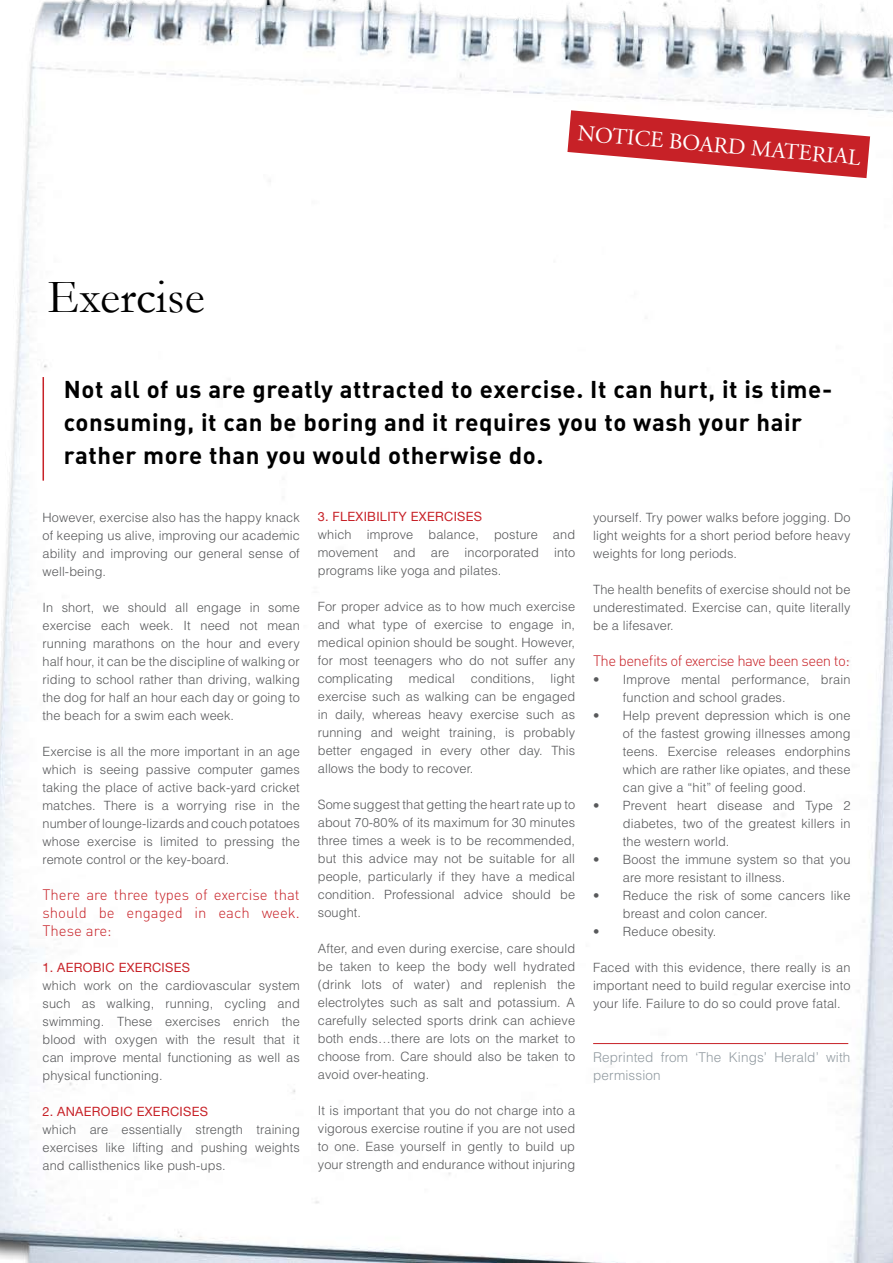
<style>
.page{position:relative;width:893px;height:1263px;background:#fff}
.page>*{position:absolute;margin:0;border:0;box-sizing:border-box;transform-origin:0 0}
.t1{font:48px "Garamond";color:#000}
.t2{font:24px/33px "DIN Bold Alternate";letter-spacing:.025em;color:#000}
.t3{font:22.5px "Adobe Garamond Pro";color:#fff}
.t4{font:15px/18px "DIN Light Alternate";color:#c72127;text-align:justify}
.t5{font:15px "DIN Light Alternate";letter-spacing:-.04em;color:#c72127}
.t6{font:300 13.5px/18px "Helvetica";letter-spacing:.01em;color:#929ba1}
.t7{font:300 12.75px/18px "Helvetica";letter-spacing:.01em;color:#58595b;text-align:justify}
.t8{font:12.75px "Helvetica Neue";letter-spacing:.025em;color:#c72127}
</style>
<div class="page">
<img style="left:0;top:0;width:893px;height:1263px">
<svg style="left:567px;top:110px;width:303px;height:68px"></svg>
<hr style="left:43px;top:377px;width:1px;height:104px;background:#c72127">
<hr style="left:593px;top:1043px;width:255px;height:1px;background:#c72127">
<h1 class="t1" style="left:48px;top:271px;width:159px">Exercise</h1>
<h3 class="t3" style="left:579px;top:119px;width:285px;rotate:5deg">NOTICE BOARD MATERIAL</h3>
<h2 class="t2" style="left:64px;top:372px;width:770px">Not all of us are greatly attracted to exercise. It can hurt, it is time&shy;consuming, it can be boring and it requires you to wash your hair rather more than you would otherwise do.</h2>
<p class="t7" style="left:43px;top:508px;width:259px">However, exercise also has the happy knack of keeping us alive, improving our academic ability and improving our general sense of well-being.</p>
<p class="t7" style="left:43px;top:598px;width:259px">In short, we should all engage in some exercise each week. It need not mean running marathons on the hour and every half hour, it can be the discipline of walking or riding to school rather than driving, walking the dog for half an hour each day or going to the beach for a swim each week.</p>
<p class="t7" style="left:43px;top:742px;width:259px">Exercise is all the more important in an age which is seeing passive computer games taking the place of active back-yard cricket matches. There is a worrying rise in the number of lounge-lizards and couch potatoes whose exercise is limited to pressing the remote control or the key-board.</p>
<p class="t4" style="left:43px;top:885px;width:259px">There are three types of exercise that should be engaged in each week.<br>These are:</p>
<p class="t8" style="left:43px;top:962px;width:149px">1. AEROBIC EXERCISES</p>
<p class="t7" style="left:43px;top:976px;width:259px">which work on the cardiovascular system such as walking, running, cycling and swimming. These exercises enrich the blood with oxygen with the result that it can improve mental functioning as well as physical functioning.</p>
<p class="t8" style="left:43px;top:1106px;width:167px">2. ANAEROBIC EXERCISES</p>
<p class="t7" style="left:43px;top:1120px;width:259px">which are essentially strength training exercises like lifting and pushing weights and callisthenics like push-ups.</p>
<p class="t8" style="left:318px;top:511px;width:166px">3. FLEXIBILITY EXERCISES</p>
<p class="t7" style="left:318px;top:525px;width:259px">which improve balance, posture and movement and are incorporated into programs like yoga and pilates.</p>
<p class="t7" style="left:318px;top:597px;width:259px">For proper advice as to how much exercise and what type of exercise to engage in, medical opinion should be sought. However, for most teenagers who do not suffer any complicating</p>
<p class="t7" style="left:318px;top:669px;width:259px;text-indent:233px">light exercise such as walking can be engaged in daily, whereas heavy exercise such as running and weight training, is probably better engaged in every other day. This allows the body to recover.</p>
<p class="t7" style="left:318px;top:795px;width:259px">Some suggest that getting the heart rate up to about 70-80% of its maximum for 30 minutes three times a week is to be recommended, but this advice may not be suitable for all people, particularly if they have a medical condition. Professional advice should be sought.</p>
<p class="t7" style="left:318px;top:939px;width:259px">After, and even during exercise, care should be taken to keep the body well hydrated (drink lots of water) and replenish the electrolytes such as salt and potassium. A carefully selected sports drink can achieve both ends…there are lots on the market to choose from. Care should also be taken to avoid over-heating.</p>
<p class="t7" style="left:318px;top:1101px;width:259px">It is important that you do not charge into a vigorous exercise routine if you are not used to one. Ease yourself in gently to build up your strength and endurance without injuring</p>
<p class="t7" style="left:409px;top:669px;width:48px">medical</p>
<p class="t7" style="left:471px;top:669px;width:65px">conditions,</p>
<p class="t7" style="left:593px;top:508px;width:259px">yourself. Try power walks before jogging. Do light weights for a short period before heavy weights for long periods.</p>
<p class="t7" style="left:593px;top:580px;width:259px">The health benefits of exercise should not be underestimated. Exercise can, quite literally be a lifesaver.</p>
<p class="t5" style="left:593px;top:651px;width:258px">The benefits of exercise have been seen to:</p>
<p class="t7" style="left:623px;top:670px;width:229px;text-indent:-30px">• Improve mental performance, brain function and school grades.</p>
<p class="t7" style="left:623px;top:706px;width:229px;text-indent:-30px">• Help prevent depression which is one of the fastest growing illnesses among teens. Exercise releases endorphins which are rather like opiates, and these can give a “hit” of feeling good.</p>
<p class="t7" style="left:623px;top:796px;width:229px;text-indent:-30px">• Prevent heart disease and Type 2 diabetes, two of the greatest killers in the western world.</p>
<p class="t7" style="left:623px;top:850px;width:229px;text-indent:-30px">• Boost the immune system so that you are more resistant to illness.</p>
<p class="t7" style="left:623px;top:886px;width:229px;text-indent:-30px">• Reduce the risk of some cancers like breast and colon cancer.</p>
<p class="t7" style="left:593px;top:922px;width:125px">• Reduce obesity.</p>
<p class="t7" style="left:593px;top:958px;width:259px">Faced with this evidence, there really is an important need to build regular exercise into your life. Failure to do so could prove fatal.</p>
<p class="t6" style="left:593px;top:1048px;width:259px">Reprinted from ‘The Kings’ Herald’ with permission</p>
</div>
